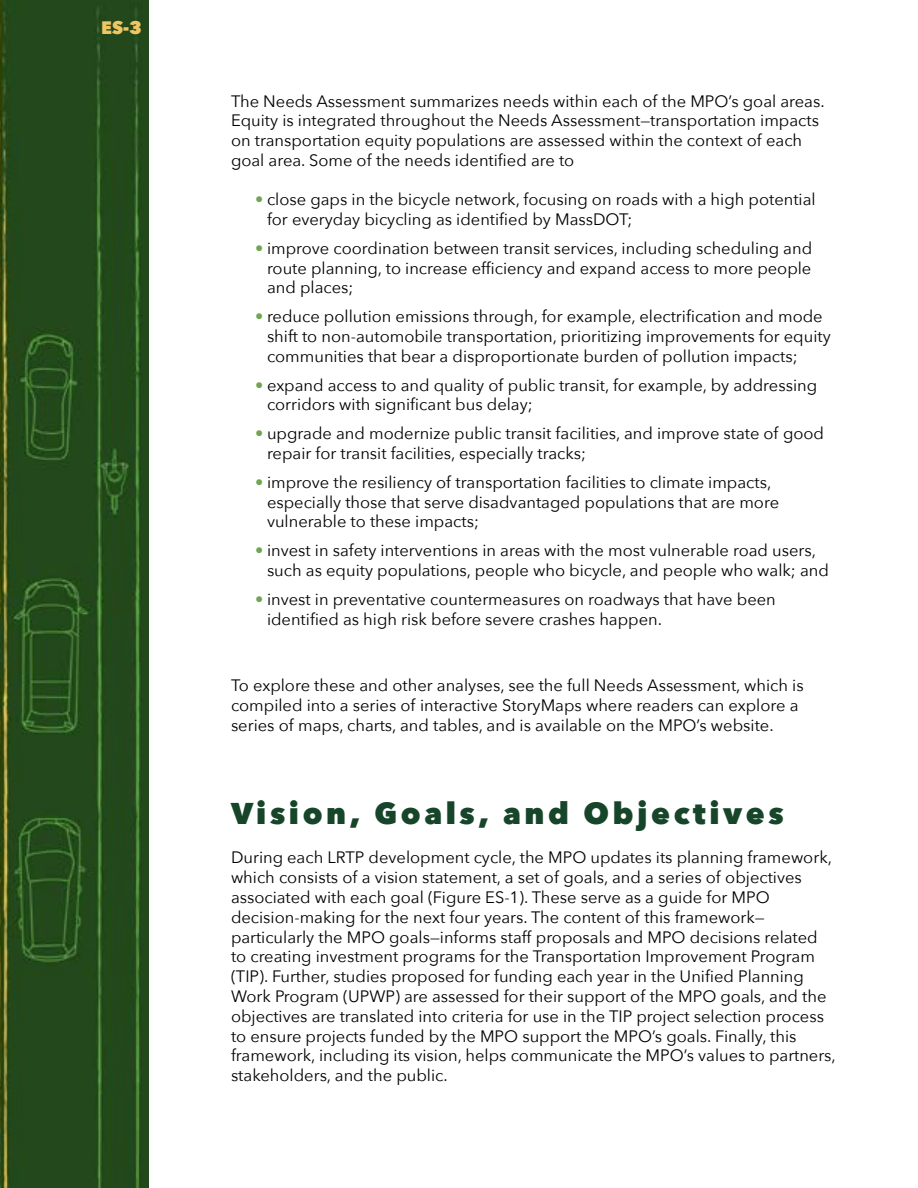
<style>
.page{position:relative;width:918px;height:1188px;background:#fff}
.page>*{position:absolute;margin:0;border:0;box-sizing:border-box;transform-origin:0 0}
.Heading_1{font:800 30px "Avenir Next";letter-spacing:.12em;color:#17452a}
.t1{font:800 18px "Avenir Next";color:#eec663}
.t2{font:16.5px/19.8px "Avenir Next";color:#000}
.s1{color:#70a652}
</style>
<div class="page">
<img style="left:0;top:0;width:148px;height:1188px">
<p class="t1" style="left:101px;top:17px;width:42px">ES-3</p>
<p class="t2" style="left:231px;top:90px;width:595px">The Needs Assessment summarizes needs within each of the MPO’s goal areas.<br>Equity is integrated throughout the Needs Assessment—transportation impacts on transportation equity populations are assessed within the context of each goal area. Some of the needs identified are to</p>
<p class="t2" style="left:267px;top:189px;width:550px;text-indent:-12px"><span class="s1">•</span> close gaps in the bicycle network, focusing on roads with a high potential for everyday bicycling as identified by MassDOT;</p>
<p class="t2" style="left:267px;top:237px;width:547px;text-align:justify;text-indent:-12px"><span class="s1">•</span> improve coordination between transit services, including scheduling and route planning, to increase efficiency and expand access to more people and places;</p>
<p class="t2" style="left:267px;top:306px;width:565px;text-indent:-12px"><span class="s1">•</span> reduce pollution emissions through, for example, electrification and mode shift to non-automobile transportation, prioritizing improvements for equity communities that bear a disproportionate burden of pollution impacts;</p>
<p class="t2" style="left:267px;top:374px;width:552px;text-indent:-12px"><span class="s1">•</span> expand access to and quality of public transit, for example, by addressing corridors with significant bus delay;</p>
<p class="t2" style="left:267px;top:423px;width:559px;text-indent:-12px"><span class="s1">•</span> upgrade and modernize public transit facilities, and improve state of good repair for transit facilities, especially tracks;</p>
<p class="t2" style="left:267px;top:471px;width:514px;text-indent:-12px"><span class="s1">•</span> improve the resiliency of transportation facilities to climate impacts, especially those that serve disadvantaged populations that are more vulnerable to these impacts;</p>
<p class="t2" style="left:267px;top:540px;width:563px;text-indent:-12px"><span class="s1">•</span> invest in safety interventions in areas with the most vulnerable road users, such as equity populations, people who bicycle, and people who walk; and</p>
<p class="t2" style="left:267px;top:588px;width:510px;text-indent:-12px"><span class="s1">•</span> invest in preventative countermeasures on roadways that have been identified as high risk before severe crashes happen.</p>
<p class="t2" style="left:231px;top:675px;width:574px">To explore these and other analyses, see the full Needs Assessment, which is compiled into a series of interactive StoryMaps where readers can explore a series of maps, charts, and tables, and is available on the MPO’s website.</p>
<p class="Heading_1" style="left:231px;top:795px;width:554px">Vision, Goals, and Objectives</p>
<p class="t2" style="left:231px;top:847px;width:606px">During each LRTP development cycle, the MPO updates its planning framework, which consists of a vision statement, a set of goals, and a series of objectives associated with each goal (Figure ES-1). These serve as a guide for MPO decision-making for the next four years. The content of this framework— particularly the MPO goals—informs staff proposals and MPO decisions related to creating investment programs for the Transportation Improvement Program (TIP). Further, studies proposed for funding each year in the Unified Planning Work Program (UPWP) are assessed for their support of the MPO goals, and the objectives are translated into criteria for use in the TIP project selection process to ensure projects funded by the MPO support the MPO’s goals. Finally, this framework, including its vision, helps communicate the MPO’s values to partners, stakeholders, and the public.</p>
</div>
